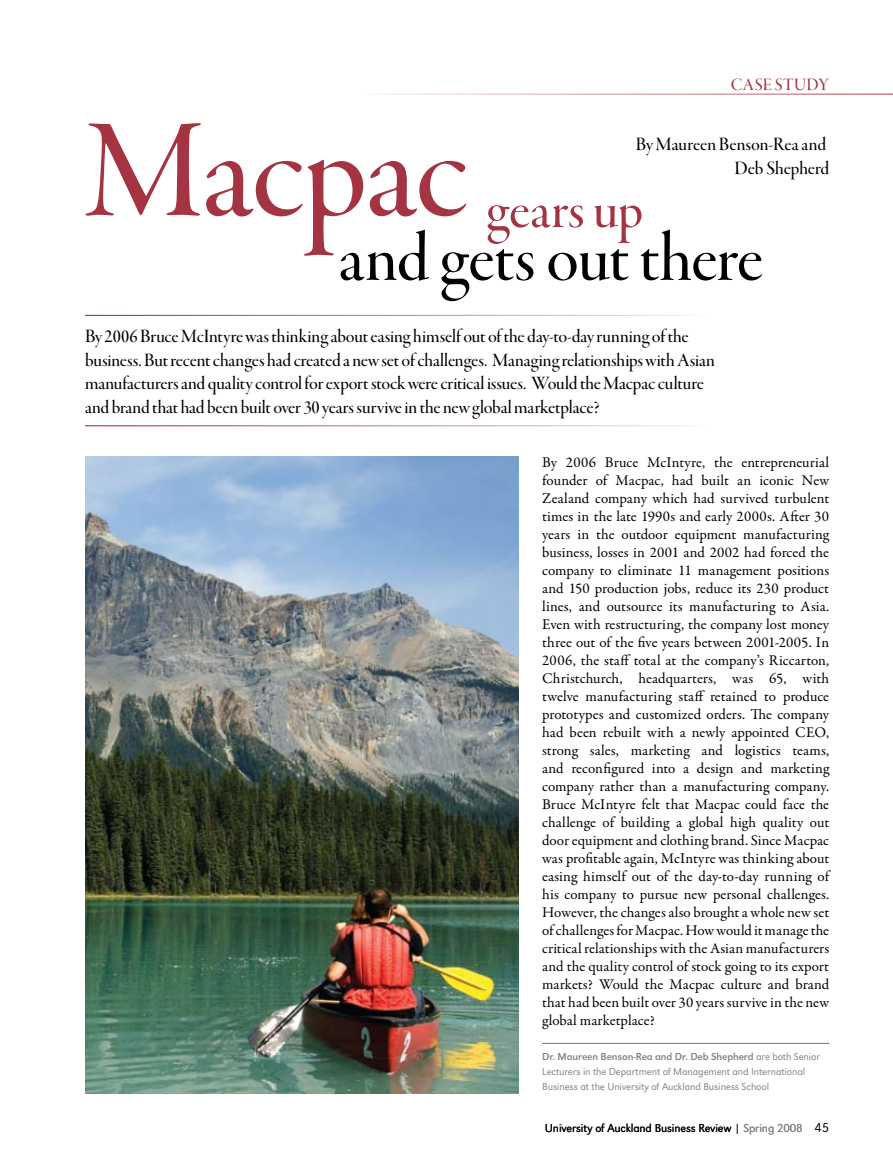
<style>
.page{position:relative;width:893px;height:1170px;background:#fff}
.page>*{position:absolute;margin:0;border:0;box-sizing:border-box;transform-origin:0 0}
.t1{font:145.05px "Garamond Premr Pro Med Disp";letter-spacing:-.015em;color:#a53443}
.t2{font:72.75px "Garamond Premr Pro Med Disp";letter-spacing:-.01em;color:#000}
.t3{font:57.75px "Garamond Premr Pro Med Disp";letter-spacing:-.005em;color:#a53443}
.t4{font:19.5px/23.4px "Garamond Premr Pro Med Disp";letter-spacing:-.005em;color:#000}
.t5{font:18px "Garamond Premr Pro Med Disp";color:#a53443}
.t6{font:15px/18px "Garamond Premr Pro";letter-spacing:.005em;color:#000;text-align:justify}
.t7{font:300 12px "Grot Macron";letter-spacing:-.01em;color:#000}
.t8{font:300 10.5px/15px "Grot Macron";letter-spacing:-.01em;color:#808285}
.t9{font:10.5px "Grot Macron Reg";letter-spacing:-.01em;color:#808285}
.s1{font-family:"Grot Macron";font-weight:300}
.s2{color:#808285}
.s3{font-size:13.5px}
</style>
<div class="page">
<img style="left:85px;top:456px;width:434px;height:637px">
<hr style="left:542px;top:1042px;width:287px;height:1px;background:#808285">
<p class="t5" style="left:731px;top:75px;width:12px">case</p>
<p class="t5" style="left:775px;top:75px;width:12px">study</p>
<h1 class="t1" style="left:86px;top:92px;width:383px">Macpac</h1>
<h3 class="t4" style="left:636px;top:133px;width:195px;line-height:24px;text-align:right">By Maureen Benson-Rea and<br>Deb Shepherd</h3>
<h3 class="t3" style="left:486px;top:178px;width:159px">gears up</h3>
<h2 class="t2" style="left:339px;top:218px;width:426px">and gets out there</h2>
<p class="t4" style="left:85px;top:325px;width:631px">By 2006 Bruce McIntyre was thinking about easing himself out of the day-to-day running of the business. But recent changes had created a new set of challenges. Managing relationships with Asian manufacturers and quality control for export stock were critical issues. Would the Macpac culture and brand that had been built over 30 years survive in the new global marketplace?</p>
<p class="t6" style="left:542px;top:453px;width:289px">By 2006 Bruce McIntyre, the entrepreneurial founder of Macpac, had built an iconic New Zealand company which had survived turbulent times in the late 1990s and early 2000s. After 30 years in the outdoor equipment manufacturing business, losses in 2001 and 2002 had forced the company to eliminate 11 management positions and 150 production jobs, reduce its 230 product lines, and outsource its manufacturing to Asia.<br>Even with restructuring, the company lost money three out of the five years between 2001-2005. In 2006, the staff total at the company’s Riccarton, Christchurch, headquarters, was 65, with twelve manufacturing staff retained to produce prototypes and customized orders. The company had been rebuilt with a newly appointed CEO, strong sales, marketing and logistics teams, and reconfigured into a design and marketing company rather than a manufacturing company.<br>Bruce McIntyre felt that Macpac could face the challenge of building a global high quality out door equipment and clothing brand. Since Macpac was profitable again, McIntyre was thinking about easing himself out of the day-to-day running of his company to pursue new personal challenges.<br>However, the changes also brought a whole new set of challenges for Macpac. How would it manage the critical relationships with the Asian manufacturers and the quality control of stock going to its export markets? Would the Macpac culture and brand that had been built over 30 years survive in the new global marketplace?</p>
<p class="t9" style="left:542px;top:1050px;width:279px">Dr. Maureen Benson-Rea and Dr. Deb Shepherd <span class="s1">are both Senior</span></p>
<p class="t8" style="left:542px;top:1064px;width:265px">Lecturers in the Department of Management and International<br>Business at the University of Auckland Business School</p>
<p class="t7" style="left:545px;top:1121px;width:286px">University of Auckland Business Review | <span class="s2">Spring 2008</span> <span class="s3">45</span></p>
</div>
